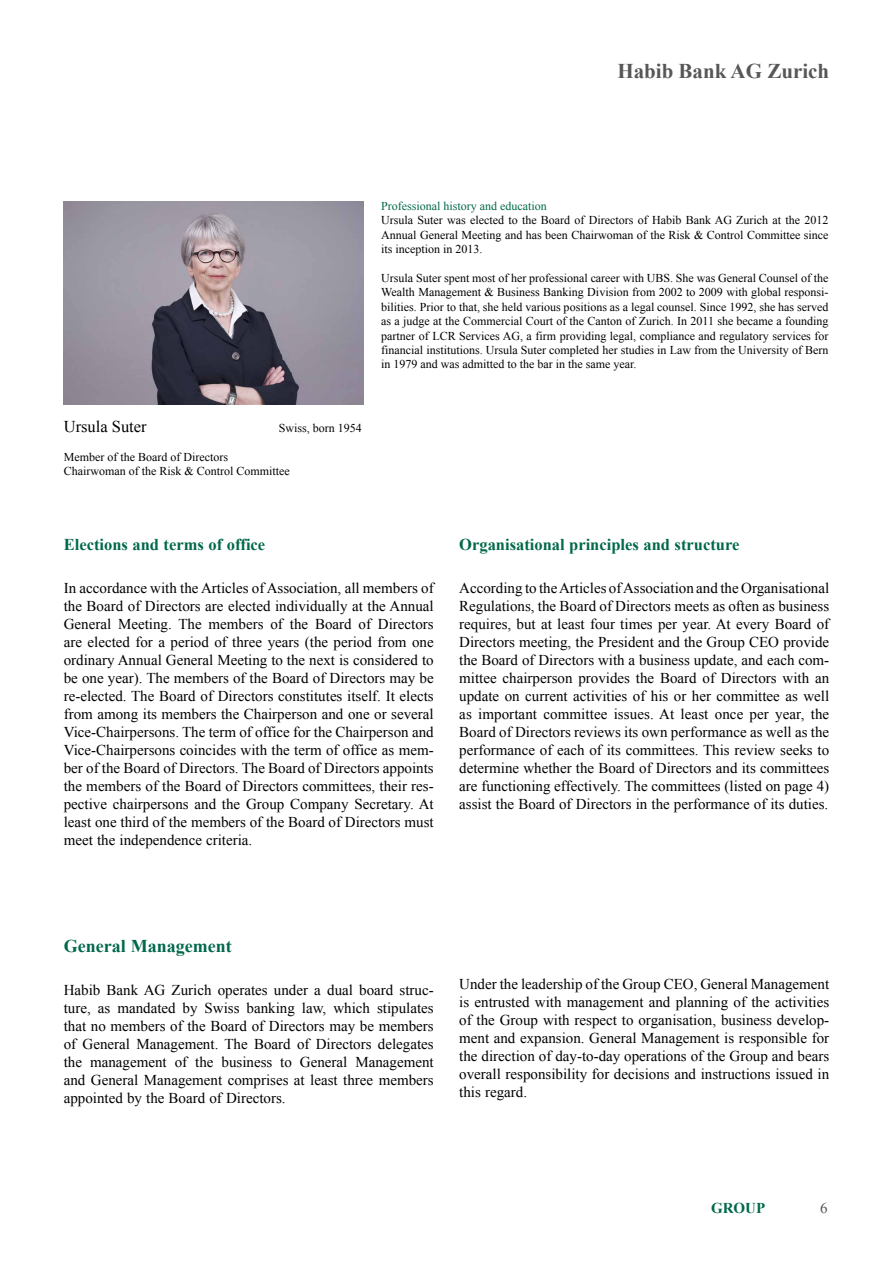
<style>
.page{position:relative;width:893px;height:1263px;background:#fff}
.page>*{position:absolute;margin:0;border:0;box-sizing:border-box;transform-origin:0 0}
.t1{font:700 21px "Times New Roman";color:#575756}
.t2{font:700 18px "Times New Roman";color:#00684b}
.t3{font:700 16.5px "Times New Roman";color:#00684b}
.t4{font:16.5px "Times New Roman";color:#000}
.t5{font:15px/18px "Times New Roman";color:#000;text-align:justify}
.t6{font:700 15px "Times New Roman";color:#00684b}
.t7{font:15px "Times New Roman";color:#575756}
.t8{font:12px/14.4px "Times New Roman";color:#000;text-align:justify}
.t9{font:12px "Times New Roman";color:#00684b}
</style>
<div class="page">
<img style="left:64px;top:202px;width:300px;height:202px">
<h1 class="t1" style="left:617px;top:56px;width:213px">Habib Bank AG Zurich</h1>
<p class="t9" style="left:381px;top:198px;width:167px">Professional history and education</p>
<p class="t8" style="left:381px;top:213px;width:449px">Ursula Suter was elected to the Board of Directors of Habib Bank AG Zurich at the 2012<br>Annual General Meeting and has been Chairwoman of the Risk &amp; Control Committee since its inception in 2013.</p>
<p class="t8" style="left:381px;top:271px;width:449px">Ursula Suter spent most of her professional career with UBS. She was General Counsel of the Wealth Management &amp; Business Banking Division from 2002 to 2009 with global responsi&shy;bilities. Prior to that, she held various positions as a legal counsel. Since 1992, she has served as a judge at the Commercial Court of the Canton of Zurich. In 2011 she became a founding partner of LCR Services AG, a firm providing legal, compliance and regulatory services for financial institutions. Ursula Suter completed her studies in Law from the University of Bern in 1979 and was admitted to the bar in the same year.</p>
<p class="t4" style="left:64px;top:416px;width:84px">Ursula Suter</p>
<p class="t8" style="left:279px;top:421px;width:85px">Swiss, born 1954</p>
<p class="t8" style="left:64px;top:450px;width:228px">Member of the Board of Directors<br>Chairwoman of the Risk &amp; Control Committee</p>
<p class="t3" style="left:64px;top:533px;width:203px">Elections and terms of office</p>
<p class="t5" style="left:64px;top:579px;width:371px">In accordance with the Articles of Association, all members of the Board of Directors are elected individually at the Annual General Meeting. The members of the Board of Directors are elected for a period of three years (the period from one ordinary Annual General Meeting to the next is considered to be one year). The members of the Board of Directors may be re-elected. The Board of Directors constitutes itself. It elects from among its members the Chairperson and one or several Vice-Chairpersons. The term of office for the Chairperson and Vice-Chairpersons coincides with the term of office as mem&shy;ber of the Board of Directors. The Board of Directors appoints the members of the Board of Directors committees, their res&shy;pective chairpersons and the Group Company Secretary. At least one third of the members of the Board of Directors must meet the independence criteria.</p>
<p class="t3" style="left:459px;top:533px;width:282px">Organisational principles and structure</p>
<p class="t5" style="left:459px;top:579px;width:371px">According to the Articles of Association and the Organisational Regulations, the Board of Directors meets as often as business requires, but at least four times per year. At every Board of Directors meeting, the President and the Group CEO provide the Board of Directors with a business update, and each com&shy;mittee chairperson provides the Board of Directors with an update on current activities of his or her committee as well as important committee issues. At least once per year, the Board of Directors reviews its own performance as well as the performance of each of its committees. This review seeks to determine whether the Board of Directors and its committees are functioning effectively. The committees (listed on page 4) assist the Board of Directors in the performance of its duties.</p>
<p class="t2" style="left:64px;top:933px;width:169px">General Management</p>
<p class="t5" style="left:64px;top:981px;width:371px">Habib Bank AG Zurich operates under a dual board struc&shy;ture, as mandated by Swiss banking law, which stipulates that no members of the Board of Directors may be members of General Management. The Board of Directors delegates the management of the business to General Management and General Management comprises at least three members appointed by the Board of Directors.</p>
<p class="t5" style="left:459px;top:975px;width:371px">Under the leadership of the Group CEO, General Management is entrusted with management and planning of the activities of the Group with respect to organisation, business develop&shy;ment and expansion. General Management is responsible for the direction of day-to-day operations of the Group and bears overall responsibility for decisions and instructions issued in this regard.</p>
<p class="t6" style="left:711px;top:1198px;width:56px">GROUP</p>
<p class="t7" style="left:820px;top:1198px;width:9px">6</p>
</div>
